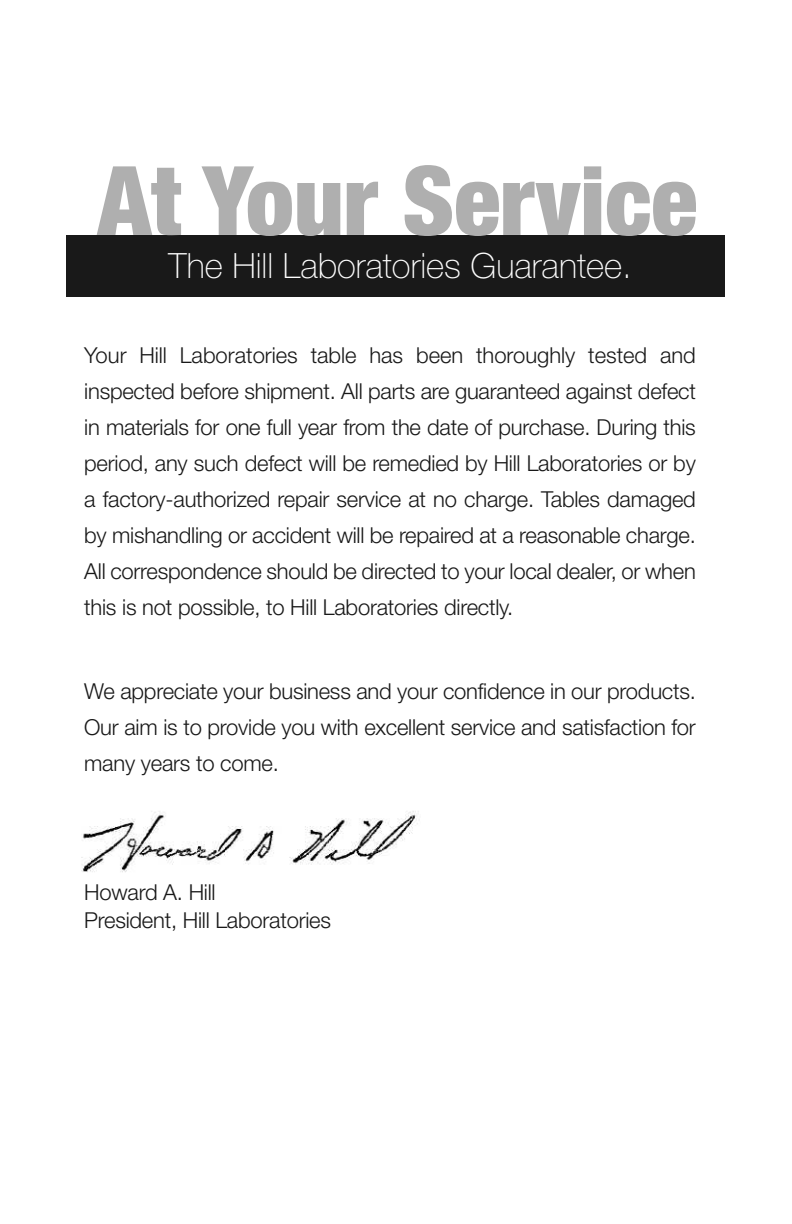
<style>
.page{position:relative;width:792px;height:1224px;background:#fff}
.page>*{position:absolute;margin:0;border:0;box-sizing:border-box;transform-origin:0 0}
.t1{font:900 condensed 96px "Helvetica Neue";color:#afafaf}
.t2{font:100 34.8px "Helvetica Neue";color:#fff}
.t3{font:300 22px/36px "Helvetica Neue";letter-spacing:-.01em;color:#191919;text-align:justify}
</style>
<div class="page">
<div style="left:67px;top:235px;width:658px;height:62px;background:#191919"></div>
<img style="left:81px;top:811px;width:338px;height:61px">
<h1 class="t1" style="left:98px;top:142px;width:601px">At Your Service</h1>
<h2 class="t2" style="left:169px;top:253px;width:465px">The Hill Laboratories Guarantee.</h2>
<p class="t3" style="left:84px;top:340px;width:613px">Your Hill Laboratories table has been thoroughly tested and inspected before shipment. All parts are guaranteed against defect in materials for one full year from the date of purchase. During this period, any such defect will be remedied by Hill Laboratories or by a factory-authorized repair service at no charge. Tables damaged by mishandling or accident will be repaired at a reasonable charge.<br>All correspondence should be directed to your local dealer, or when this is not possible, to Hill Laboratories directly.</p>
<p class="t3" style="left:84px;top:675px;width:613px">We appreciate your business and your confidence in our products.<br>Our aim is to provide you with excellent service and satisfaction for many years to come.</p>
<p class="t3" style="left:84px;top:881px;width:248px;line-height:27.8px">Howard A. Hill<br>President, Hill Laboratories</p>
</div>
